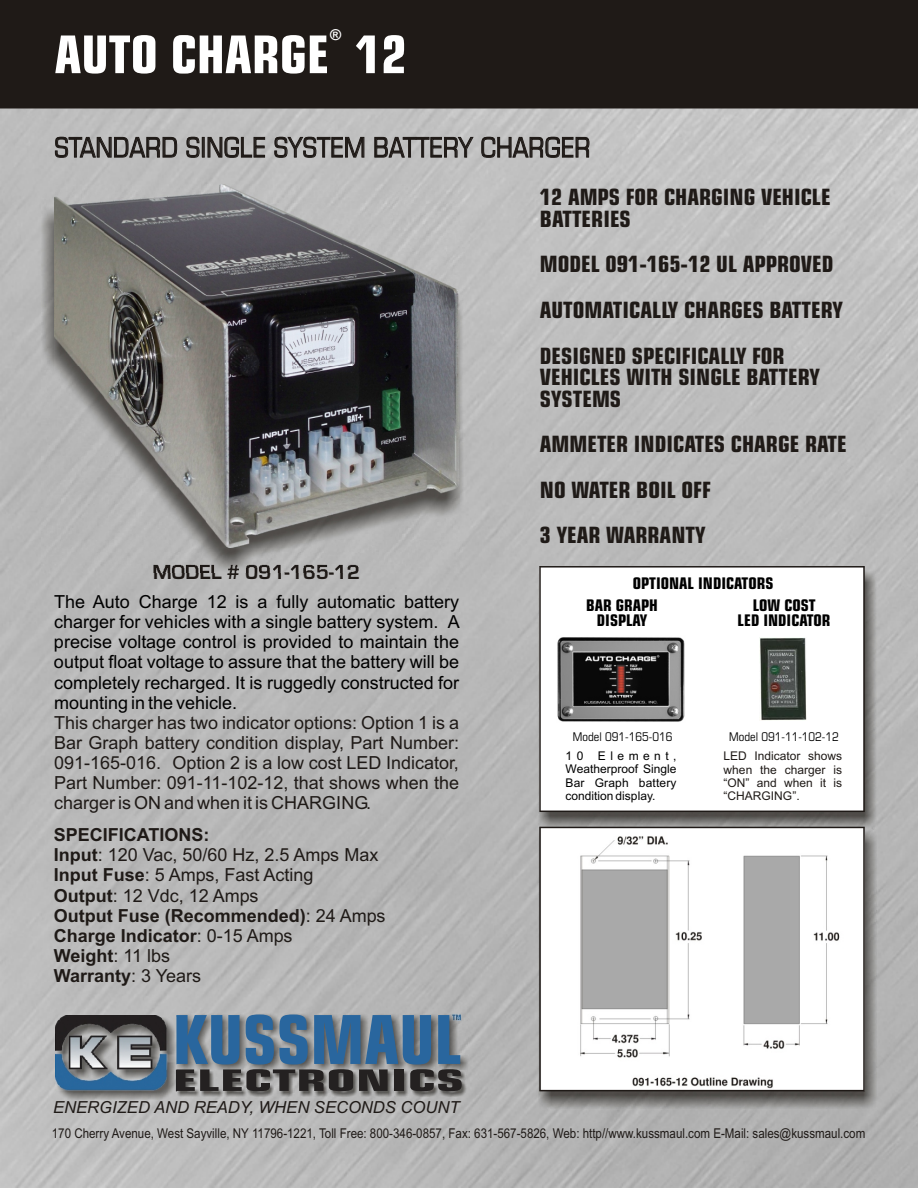
<style>
.page{position:relative;width:918px;height:1188px;background:#fff}
.page>*{position:absolute;margin:0;border:0;box-sizing:border-box;transform-origin:0 0}
.t1{font:700 condensed 67.5px "Eurostile";color:#29669e}
.t2{font:700 condensed 52.05px "Eurostile";color:#fff}
.t3{font:700 condensed 29.7px "Eurostile";color:#242121;scale:1.9 1}
.t4{font:condensed 27.3px "Eurostile";color:#1f1a17}
.t5{font:700 condensed 22.5px/45.6px "Eurostile";color:#1f1a17}
.t6{font:700 21px "Eurostile";color:#1f1a17}
.t7{font:18px/20.1px "Arial";color:#000;text-align:justify}
.t8{font:18px/20.1px "Arial";color:#1f1a17;text-align:justify}
.t9{font:700 18px/20.1px "Arial";color:#1f1a17}
.t10{font:italic 16.65px "Arial";color:#1f1a17}
.t11{font:700 condensed 16.05px/15.3px "Eurostile";color:#000;text-align:center}
.t12{font:700 15px "Arial";color:#fff}
.t13{font:13.5px "Arial";color:#1f1a17;scale:.86 1}
.t14{font:12px/13.4px "Arial";color:#000;text-align:justify}
.t15{font:12px/13.4px "Arial";color:#1f1a17;text-align:justify}
.t16{font:condensed 12px "Eurostile";color:#000}
.s1{font-weight:400}
</style>
<div class="page">
<img style="left:0;top:108px;width:918px;height:1080px">
<div style="left:0;top:0;width:918px;height:108px;background:#1f1a17"></div>
<img style="left:538px;top:571px;width:338px;height:258px">
<svg style="left:539px;top:566px;width:326px;height:246px"></svg>
<img style="left:556px;top:635px;width:130px;height:87px">
<img style="left:759px;top:637px;width:48px;height:83px">
<img style="left:42px;top:192px;width:423px;height:381px">
<img style="left:54px;top:185px;width:405px;height:362px">
<img style="left:174px;top:1014px;width:295px;height:57px">
<img style="left:177px;top:1071px;width:290px;height:25px">
<img style="left:57px;top:1017px;width:120px;height:83px">
<img style="left:55px;top:1016px;width:112px;height:75px">
<img style="left:538px;top:831px;width:339px;height:278px">
<svg style="left:539px;top:827px;width:326px;height:264px"></svg>
<p class="t12" style="left:330px;top:29px;width:13px">®</p>
<h2 class="t2" style="left:54px;top:33px;width:354px">AUTO CHARGE 12</h2>
<h3 class="t4" style="left:54px;top:136px;width:538px">STANDARD SINGLE SYSTEM BATTERY CHARGER</h3>
<p class="t6" style="left:153px;top:565px;width:209px">MODEL # 091-165-12</p>
<p class="t7" style="left:54px;top:593px;width:407px">The Auto Charge 12 is a fully automatic battery charger for vehicles with a single battery system. A precise voltage control is provided to maintain the output float voltage to assure that the battery will be completely recharged. It is ruggedly constructed for mounting in the vehicle.</p>
<p class="t8" style="left:54px;top:714px;width:407px">This charger has two indicator options: Option 1 is a Bar Graph battery condition display, Part Number:<br>091-165-016. Option 2 is a low cost LED Indicator, Part Number: 091-11-102-12, that shows when the charger is ON and when it is CHARGING.</p>
<p class="t9" style="left:54px;top:827px;width:333px">SPECIFICATIONS:<br>Input<span class="s1">: 120 Vac, 50/60 Hz, 2.5 Amps Max<br></span>Input Fuse<span class="s1">: 5 Amps, Fast Acting<br></span>Output<span class="s1">: 12 Vdc, 12 Amps<br></span>Output Fuse (Recommended)<span class="s1">: 24 Amps<br></span>Charge Indicator<span class="s1">: 0-15 Amps<br></span>Weight<span class="s1">: 11 lbs<br></span>Warranty<span class="s1">: 3 Years</span></p>
<h1 class="t1" style="left:173px;top:1012px;width:291px">KUSSMAUL</h1>
<h3 class="t3" style="left:173px;top:1068px;width:155px">ELECTRONICS</h3>
<p class="t10" style="left:53px;top:1101px;width:408px">ENERGIZED AND READY, WHEN SECONDS COUNT</p>
<p class="t5" style="left:540px;top:189px;width:292px;line-height:21.5px">12 AMPS FOR CHARGING VEHICLE<br>BATTERIES</p>
<p class="t5" style="left:540px;top:244px;width:304px">MODEL 091-165-12 UL APPROVED<br>AUTOMATICALLY CHARGES BATTERY<br>DESIGNED SPECIFICALLY FOR</p>
<p class="t5" style="left:540px;top:368px;width:281px;line-height:21.5px">VEHICLES WITH SINGLE BATTERY<br>SYSTEMS</p>
<p class="t5" style="left:540px;top:423px;width:308px">AMMETER INDICATES CHARGE RATE<br>NO WATER BOIL OFF<br>3 YEAR WARRANTY</p>
<p class="t11" style="left:633px;top:577px;width:142px">OPTIONAL INDICATORS</p>
<p class="t11" style="left:586px;top:599px;width:73px">BAR GRAPH<br>DISPLAY</p>
<p class="t16" style="left:573px;top:731px;width:101px">Model 091-165-016</p>
<p class="t14" style="left:566px;top:750px;width:113px">10 Element, Weatherproof Single Bar Graph battery condition display.</p>
<p class="t11" style="left:738px;top:599px;width:94px">LOW COST<br>LED INDICATOR</p>
<p class="t16" style="left:729px;top:731px;width:111px">Model 091-11-102-12</p>
<p class="t15" style="left:724px;top:750px;width:120px">LED Indicator shows when the charger is “ON” and when it is “CHARGING”.</p>
<p class="t13" style="left:52px;top:1128px;width:947px">170 Cherry Avenue, West Sayville, NY 11796-1221, Toll Free: 800-346-0857, Fax: 631-567-5826, Web: http//www.kussmaul.com E-Mail: sales@kussmaul.com</p>
</div>
